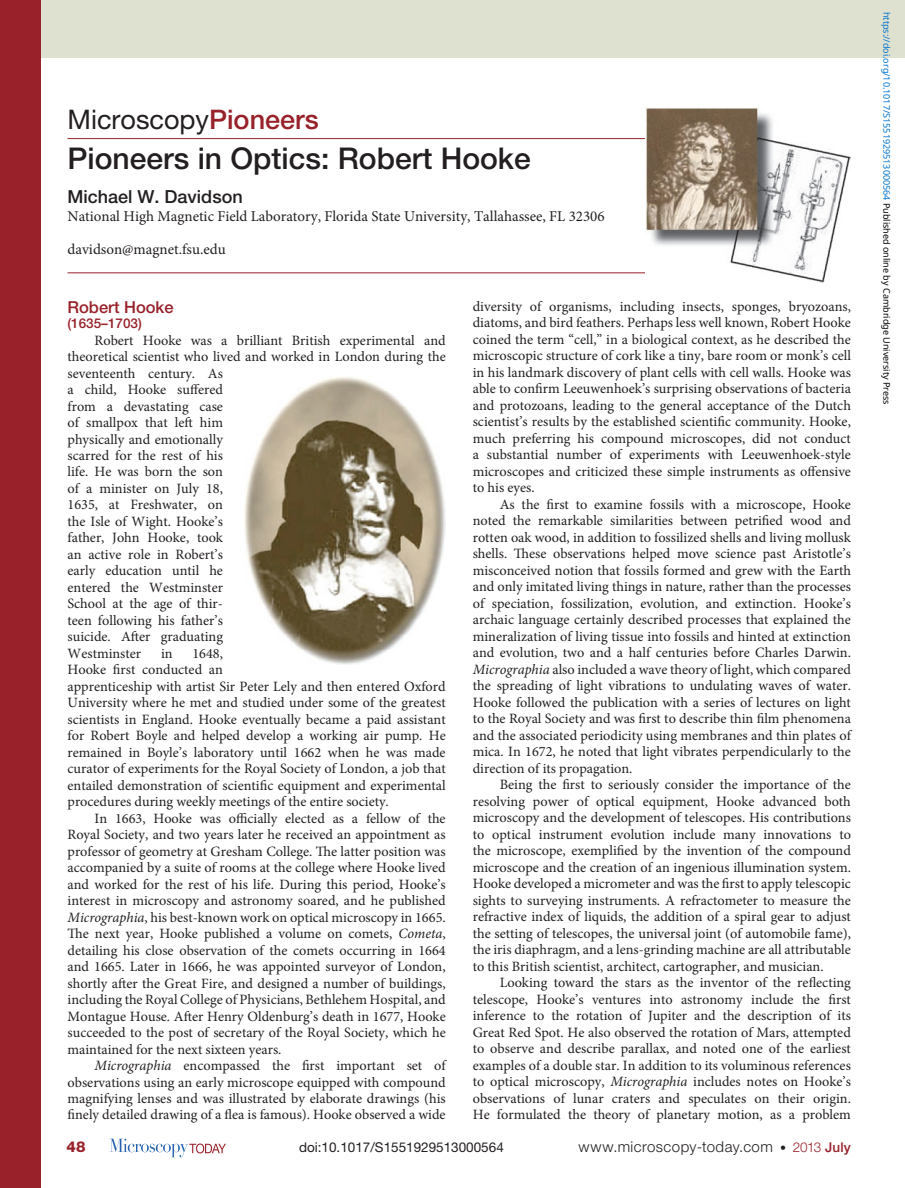
<style>
.page{position:relative;width:905px;height:1188px;background:#fff}
.page>*{position:absolute;margin:0;border:0;box-sizing:border-box;transform-origin:0 0}
.t1{font:500 30px "Helvetica Neue";color:#231f20}
.t2{font:27px "Helvetica Neue";color:#231f20}
.t3{font:500 18px "Helvetica Neue";color:#231f20}
.t4{font:500 16.5px "Helvetica Neue";color:#98212a}
.t5{font:15px "Minion Pro";color:#231f20}
.t6{font:300 15px "Helvetica Neue";letter-spacing:.03em;color:#231f20}
.t7{font:800 15px "Helvetica Neue";color:#98212a}
.t8{font:14.25px/16.5px "Minion Pro";color:#231f20;text-align:justify}
.t9{font:13.5px "Helvetica Neue";color:#231f20}
.t10{font:500 13.5px "Helvetica Neue";color:#98212a}
.t11{font:9px "Noto Sans";color:#0172cf}
.s1{font-weight:500;color:#98212a}
.s2{font-style:italic}
.s3{font-size:12px}
.s4{font-size:13.5px;color:#98212a}
.s5{font-weight:500;font-size:13.5px;color:#98212a}
.s6{color:#000}
</style>
<div class="page">
<svg style="left:110px;top:1139px;width:116px;height:18px"></svg>
<div style="left:10px;top:0;width:894px;height:58px;background:#dfe1d0"></div>
<div style="left:0;top:0;width:40px;height:1188px;background:#98212a"></div>
<hr style="left:68px;top:138px;width:782px;height:1px;background:#98212a">
<hr style="left:68px;top:272px;width:782px;height:1px;background:#98212a">
<img style="left:645px;top:108px;width:205px;height:175px">
<img style="left:244px;top:377px;width:202px;height:287px">
<h2 class="t2" style="left:68px;top:104px;width:253px">Microscopy<span class="s1">Pioneers</span></h2>
<h1 class="t1" style="left:68px;top:140px;width:464px">Pioneers in Optics: Robert Hooke</h1>
<p class="t3" style="left:68px;top:186px;width:177px">Michael W. Davidson</p>
<p class="t5" style="left:68px;top:207px;width:538px">National High Magnetic Field Laboratory, Florida State University, Tallahassee, FL 32306</p>
<p class="t5" style="left:68px;top:240px;width:160px">davidson@magnet.fsu.edu</p>
<p class="t4" style="left:68px;top:297px;width:108px">Robert Hooke</p>
<p class="t10" style="left:68px;top:315px;width:76px">(1635–1703)</p>
<p class="t8" style="left:67px;top:332px;width:380px;text-align:left;text-indent:27px">Robert Hooke was a brilliant British experimental and theoretical scientist who lived and worked in London during the seventeenth century. As<br>a child, Hooke suffered<br>from a devastating case<br>of smallpox that left him<br>physically and emotionally<br>scarred for the rest of his<br>life. He was born the son<br>of a minister on July 18,<br>1635, at Freshwater, on<br>the Isle of Wight. Hooke’s<br>father, John Hooke, took<br>an active role in Robert’s<br>early education until he<br>entered the Westminster<br>School at the age of thir-<br>teen following his father’s<br>suicide. After graduating<br>Westminster</p>
<p class="t8" style="left:67px;top:645px;width:380px;text-align:left;text-indent:125px">1648,<br>Hooke first conducted an<br>apprenticeship with artist Sir Peter Lely and then entered Oxford University where he met and studied under some of the greatest scientists in England. Hooke eventually became a paid assistant for Robert Boyle and helped develop a working air pump. He remained in Boyle’s laboratory until 1662 when he was made curator of experiments for the Royal Society of London, a job that entailed demonstration of scientific equipment and experimental procedures during weekly meetings of the entire society.</p>
<p class="t8" style="left:67px;top:810px;width:380px;text-indent:27px">In 1663, Hooke was officially elected as a fellow of the Royal Society, and two years later he received an appointment as professor of geometry at Gresham College. The latter position was accompanied by a suite of rooms at the college where Hooke lived and worked for the rest of his life. During this period, Hooke’s interest in microscopy and astronomy soared, and he published <span class="s2">Micrographia</span>, his best-known work on optical microscopy in 1665.<br>The next year, Hooke published a volume on comets, <span class="s2">Cometa</span>, detailing his close observation of the comets occurring in 1664 and 1665. Later in 1666, he was appointed surveyor of London, shortly after the Great Fire, and designed a number of buildings, including the Royal College of Physicians, Bethlehem Hospital, and Montague House. After Henry Oldenburg’s death in 1677, Hooke succeeded to the post of secretary of the Royal Society, which he maintained for the next sixteen years.</p>
<p class="t8" style="left:67px;top:1057px;width:380px;text-indent:27px"><span class="s2">Micrographia</span> encompassed the first important set of observations using an early microscope equipped with compound magnifying lenses and was illustrated by elaborate drawings (his finely detailed drawing of a flea is famous). Hooke observed a wide</p>
<p class="t8" style="left:161px;top:645px;width:13px">in</p>
<p class="t8" style="left:472px;top:298px;width:380px">diversity of organisms, including insects, sponges, bryozoans, diatoms, and bird feathers. Perhaps less well known, Robert Hooke coined the term “cell,” in a biological context, as he described the microscopic structure of cork like a tiny, bare room or monk’s cell in his landmark discovery of plant cells with cell walls. Hooke was able to confirm Leeuwenhoek’s surprising observations of bacteria and protozoans, leading to the general acceptance of the Dutch scientist’s results by the established scientific community. Hooke, much preferring his compound microscopes, did not conduct a substantial number of experiments with Leeuwenhoek-style microscopes and criticized these simple instruments as offensive to his eyes.</p>
<p class="t8" style="left:472px;top:496px;width:380px;text-indent:27px">As the first to examine fossils with a microscope, Hooke noted the remarkable similarities between petrified wood and rotten oak wood, in addition to fossilized shells and living mollusk shells. These observations helped move science past Aristotle’s misconceived notion that fossils formed and grew with the Earth and only imitated living things in nature, rather than the processes of speciation, fossilization, evolution, and extinction. Hooke’s archaic language certainly described processes that explained the mineralization of living tissue into fossils and hinted at extinction and evolution, two and a half centuries before Charles Darwin.<br><span class="s2">Micrographia</span> also included a wave theory of light, which compared the spreading of light vibrations to undulating waves of water.<br>Hooke followed the publication with a series of lectures on light to the Royal Society and was first to describe thin film phenomena and the associated periodicity using membranes and thin plates of mica. In 1672, he noted that light vibrates perpendicularly to the direction of its propagation.</p>
<p class="t8" style="left:472px;top:777px;width:380px;text-indent:27px">Being the first to seriously consider the importance of the resolving power of optical equipment, Hooke advanced both microscopy and the development of telescopes. His contributions to optical instrument evolution include many innovations to the microscope, exemplified by the invention of the compound microscope and the creation of an ingenious illumination system.<br>Hooke developed a micrometer and was the first to apply telescopic sights to surveying instruments. A refractometer to measure the refractive index of liquids, the addition of a spiral gear to adjust the setting of telescopes, the universal joint (of automobile fame), the iris diaphragm, and a lens-grinding machine are all attributable to this British scientist, architect, cartographer, and musician.</p>
<p class="t8" style="left:472px;top:975px;width:380px;text-indent:27px">Looking toward the stars as the inventor of the reflecting telescope, Hooke’s ventures into astronomy include the first inference to the rotation of Jupiter and the description of its Great Red Spot. He also observed the rotation of Mars, attempted to observe and describe parallax, and noted one of the earliest examples of a double star. In addition to its voluminous references to optical microscopy, <span class="s2">Micrographia</span> includes notes on Hooke’s observations of lunar craters and speculates on their origin.<br>He formulated the theory of planetary motion, as a problem</p>
<p class="t7" style="left:66px;top:1138px;width:21px">48</p>
<p class="t9" style="left:299px;top:1139px;width:206px">doi:10.1017/S1551929513000564</p>
<p class="t6" style="left:578px;top:1137px;width:274px">www.microscopy-today.com <span class="s3">•</span> <span class="s4">2013</span> <span class="s5">July</span></p>
<p class="t11" style="left:893px;top:12px;width:394px;rotate:90deg">https://doi.org/10.1017/S1551929513000564 <span class="s6">Published online by Cambridge University Press</span></p>
</div>
